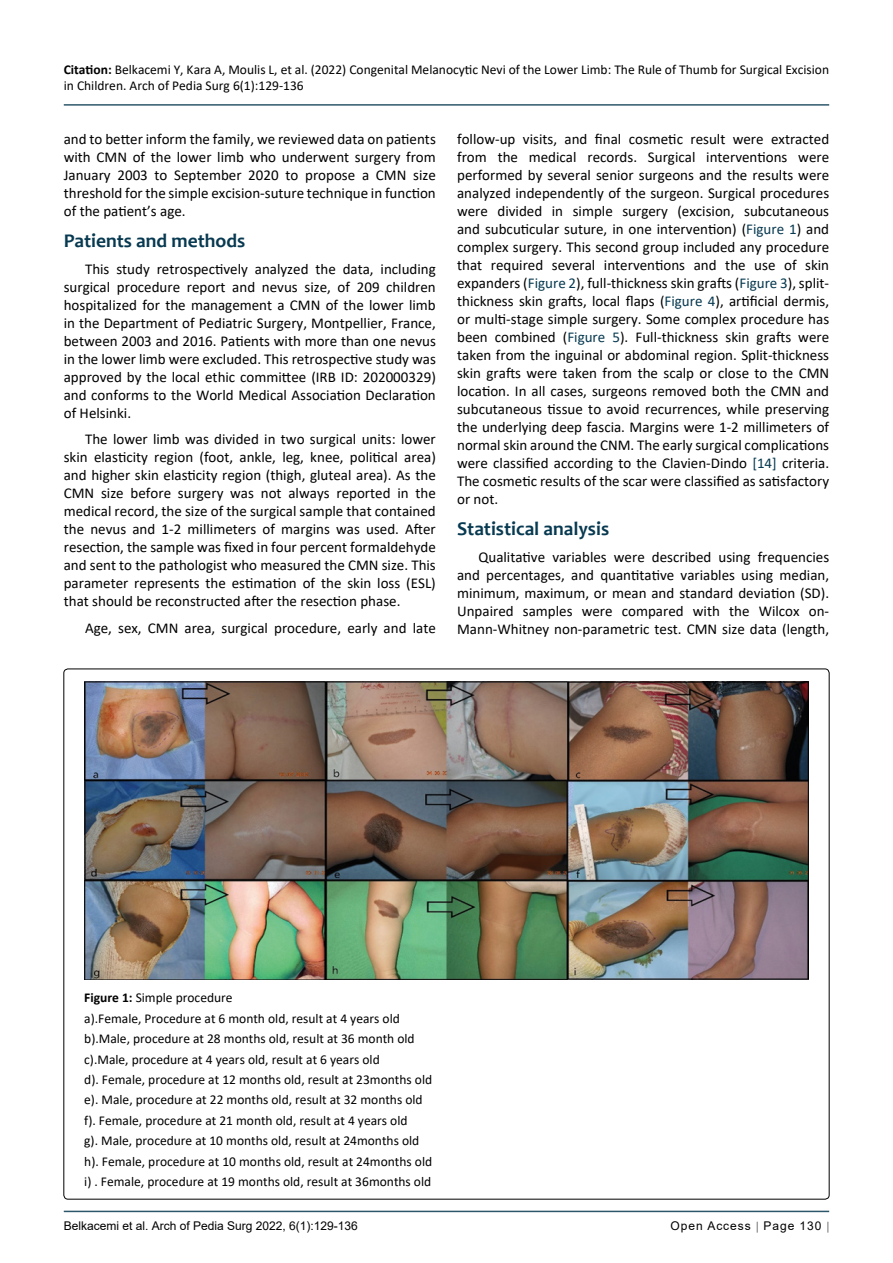
<style>
.page{position:relative;width:893px;height:1263px;background:#fff}
.page>*{position:absolute;margin:0;border:0;box-sizing:border-box;transform-origin:0 0}
.t1{font:700 19.5px "Candara";color:#073950}
.t2{font:15px/18px "Calibri";color:#000;text-align:justify}
.t3{font:13.5px/20.4px "Calibri";color:#000}
.t4{font:12px "Arial";color:#000}
.t5{font:12px "Arial";letter-spacing:.08em;color:#000}
.s1{font-weight:700}
.s2{color:#073950}
</style>
<div class="page">
<hr style="left:64px;top:1211px;width:765px;height:1px;background:#073950">
<hr style="left:64px;top:104px;width:765px;height:2px;background:#073950">
<img style="left:84px;top:682px;width:725px;height:297px">
<p class="t3" style="left:64px;top:61px;width:767px;line-height:16.2px"><span class="s1">Citation:</span> Belkacemi Y, Kara A, Moulis L, et al. (2022) Congenital Melanocytic Nevi of the Lower Limb: The Rule of Thumb for Surgical Excision in Children. Arch of Pedia Surg 6(1):129-136</p>
<p class="t2" style="left:64px;top:130px;width:374px">and to better inform the family, we reviewed data on patients with CMN of the lower limb who underwent surgery from January 2003 to September 2020 to propose a CMN size threshold for the simple excision-suture technique in function of the patient’s age.</p>
<h1 class="t1" style="left:64px;top:229px;width:183px">Patients and methods</h1>
<p class="t2" style="left:64px;top:259px;width:374px;text-indent:21px">This study retrospectively analyzed the data, including surgical procedure report and nevus size, of 209 children hospitalized for the management a CMN of the lower limb in the Department of Pediatric Surgery, Montpellier, France, between 2003 and 2016. Patients with more than one nevus in the lower limb were excluded. This retrospective study was approved by the local ethic committee (IRB ID: 202000329) and conforms to the World Medical Association Declaration of Helsinki.</p>
<p class="t2" style="left:64px;top:430px;width:374px;text-indent:21px">The lower limb was divided in two surgical units: lower skin elasticity region (foot, ankle, leg, knee, political area) and higher skin elasticity region (thigh, gluteal area). As the CMN size before surgery was not always reported in the medical record, the size of the surgical sample that contained the nevus and 1-2 millimeters of margins was used. After resection, the sample was fixed in four percent formaldehyde and sent to the pathologist who measured the CMN size. This parameter represents the estimation of the skin loss (ESL) that should be reconstructed after the resection phase.</p>
<p class="t2" style="left:85px;top:618px;width:352px">Age, sex, CMN area, surgical procedure, early and late</p>
<p class="t2" style="left:457px;top:130px;width:374px">follow-up visits, and final cosmetic result were extracted from the medical records. Surgical interventions were performed by several senior surgeons and the results were analyzed independently of the surgeon. Surgical procedures were divided in simple surgery (excision, subcutaneous and subcuticular suture, in one intervention) (<span class="s2">Figure 1</span>) and complex surgery. This second group included any procedure that required several interventions and the use of skin expanders (<span class="s2">Figure 2</span>), full-thickness skin grafts (<span class="s2">Figure 3</span>), split&shy;thickness skin grafts, local flaps (<span class="s2">Figure 4</span>), artificial dermis, or multi-stage simple surgery. Some complex procedure has been combined (<span class="s2">Figure 5</span>). Full-thickness skin grafts were taken from the inguinal or abdominal region. Split-thickness skin grafts were taken from the scalp or close to the CMN location. In all cases, surgeons removed both the CMN and subcutaneous tissue to avoid recurrences, while preserving the underlying deep fascia. Margins were 1-2 millimeters of normal skin around the CNM. The early surgical complications were classified according to the Clavien-Dindo <span class="s2">[14]</span> criteria.<br>The cosmetic results of the scar were classified as satisfactory or not.</p>
<h1 class="t1" style="left:457px;top:517px;width:154px">Statistical analysis</h1>
<p class="t2" style="left:457px;top:547px;width:374px;text-indent:21px">Qualitative variables were described using frequencies and percentages, and quantitative variables using median, minimum, maximum, or mean and standard deviation (SD).<br>Unpaired samples were compared with the Wilcox on-Mann-Whitney non-parametric test. CMN size data (length,</p>
<p class="t3" style="left:84px;top:987px;width:349px"><span class="s1">Figure 1:</span> Simple procedure<br>a).Female, Procedure at 6 month old, result at 4 years old b).Male, procedure at 28 months old, result at 36 month old c).Male, procedure at 4 years old, result at 6 years old<br>d). Female, procedure at 12 months old, result at 23months old e). Male, procedure at 22 months old, result at 32 months old f). Female, procedure at 21 month old, result at 4 years old<br>g). Male, procedure at 10 months old, result at 24months old h). Female, procedure at 10 months old, result at 24months old i) . Female, procedure at 19 months old, result at 36months old</p>
<p class="t4" style="left:64px;top:1217px;width:296px">Belkacemi et al. Arch of Pedia Surg 2022, 6(1):129-136</p>
<p class="t5" style="left:670px;top:1217px;width:152px">Open Access Page 130</p>
</div>
